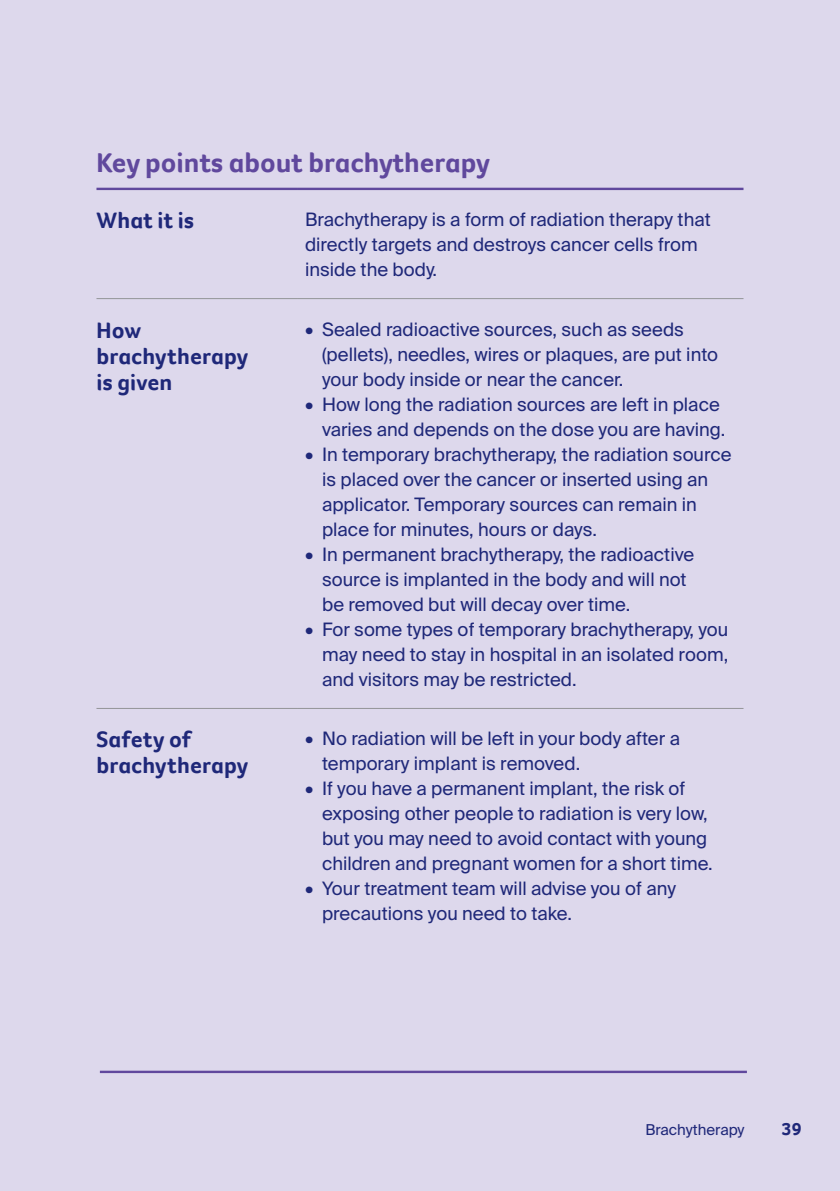
<style>
.page{position:relative;width:840px;height:1191px;background:#fff}
.page>*{position:absolute;margin:0;border:0;box-sizing:border-box;transform-origin:0 0}
.t1{font:700 28px "Foco CC";color:#60489d}
.t2{font:700 23px/26px "Foco CC";letter-spacing:.005em;color:#1f2879}
.t3{font:18.4px/25px "Suisse Intl";color:#1f2879}
.t4{font:700 18px "Foco CC";color:#1f2879}
.t5{font:15px "Suisse Intl";color:#1f2879}
.s1{font-weight:600}
</style>
<div class="page">
<div style="left:0;top:0;width:839px;height:1191px;background:#ddd8ec"></div>
<hr style="left:96px;top:298px;width:201px;height:1px;background:#939598">
<hr style="left:297px;top:298px;width:446px;height:1px;background:#939598">
<hr style="left:96px;top:708px;width:201px;height:1px;background:#939598">
<hr style="left:297px;top:708px;width:446px;height:1px;background:#939598">
<hr style="left:96px;top:188px;width:201px;height:2px;background:#60489d">
<hr style="left:297px;top:188px;width:446px;height:2px;background:#60489d">
<hr style="left:100px;top:1070px;width:646px;height:3px;background:#60489d">
<h1 class="t1" style="left:96px;top:144px;width:394px">Key points about brachytherapy</h1>
<p class="t2" style="left:96px;top:207px;width:99px">What it is</p>
<p class="t3" style="left:305px;top:207px;width:407px">Brachytherapy is a form of radiation therapy that directly targets and destroys cancer cells from inside the body.</p>
<p class="t2" style="left:96px;top:317px;width:153px">How brachytherapy is given</p>
<p class="t3" style="left:322px;top:317px;width:397px;text-indent:-17px"><span class="s1">•</span> Sealed radioactive sources, such as seeds (pellets), needles, wires or plaques, are put into your body inside or near the cancer.</p>
<p class="t3" style="left:322px;top:392px;width:404px;text-indent:-17px"><span class="s1">•</span> How long the radiation sources are left in place varies and depends on the dose you are having.</p>
<p class="t3" style="left:322px;top:442px;width:411px;text-indent:-17px"><span class="s1">•</span> In temporary brachytherapy, the radiation source is placed over the cancer or inserted using an applicator. Temporary sources can remain in place for minutes, hours or days.</p>
<p class="t3" style="left:322px;top:542px;width:373px;text-indent:-17px"><span class="s1">•</span> In permanent brachytherapy, the radioactive source is implanted in the body and will not be removed but will decay over time.</p>
<p class="t3" style="left:322px;top:617px;width:407px;text-align:justify;text-indent:-17px"><span class="s1">•</span> For some types of temporary brachytherapy, you may need to stay in hospital in an isolated room, and visitors may be restricted.</p>
<p class="t2" style="left:96px;top:726px;width:153px">Safety of brachytherapy</p>
<p class="t3" style="left:322px;top:726px;width:359px;text-indent:-17px"><span class="s1">•</span> No radiation will be left in your body after a temporary implant is removed.</p>
<p class="t3" style="left:322px;top:776px;width:392px;text-indent:-17px"><span class="s1">•</span> If you have a permanent implant, the risk of exposing other people to radiation is very low, but you may need to avoid contact with young children and pregnant women for a short time.</p>
<p class="t3" style="left:322px;top:876px;width:355px;text-indent:-17px"><span class="s1">•</span> Your treatment team will advise you of any precautions you need to take.</p>
<p class="t5" style="left:645px;top:1121px;width:101px">Brachytherapy</p>
<p class="t4" style="left:781px;top:1117px;width:21px">39</p>
</div>
